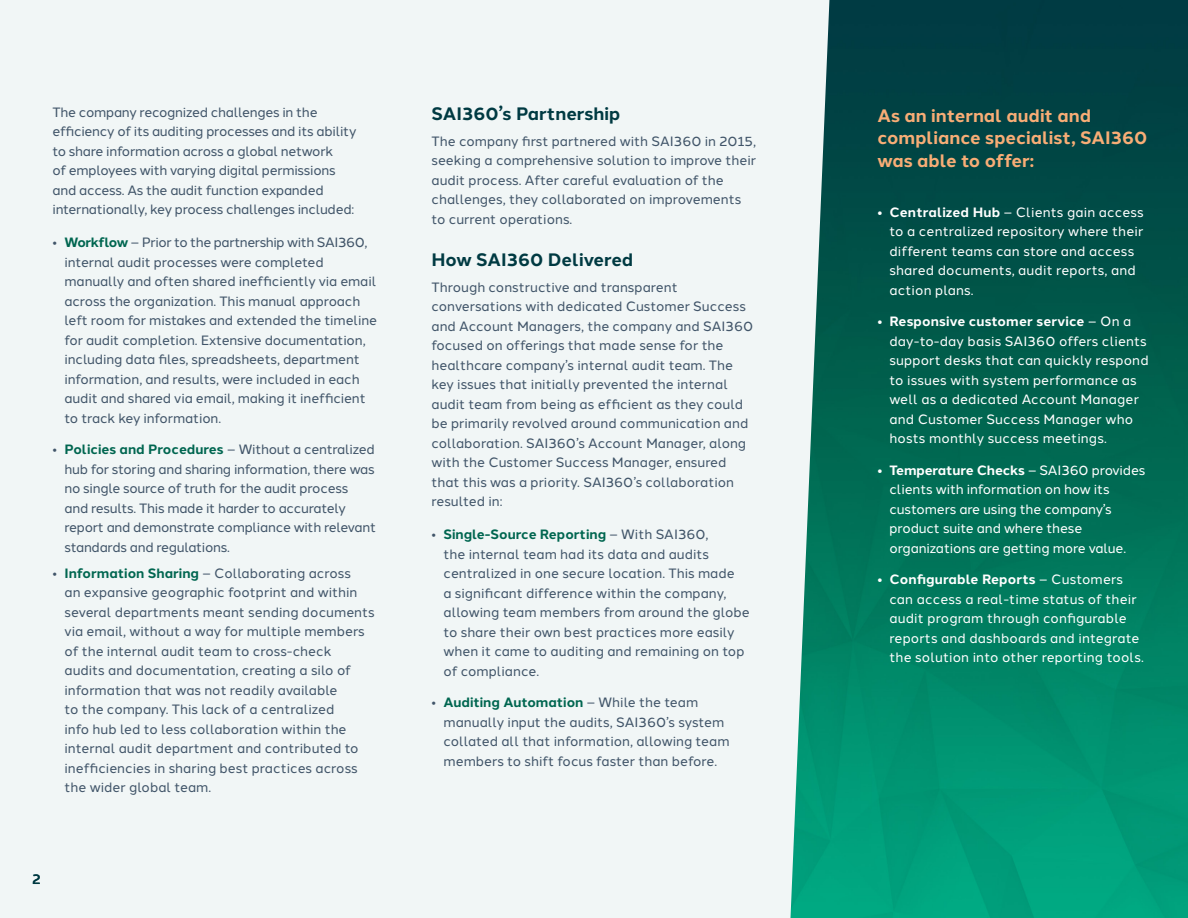
<style>
.page{position:relative;width:1188px;height:918px;background:#f1f6f6}
.page>*{position:absolute;margin:0;border:0;box-sizing:border-box;transform-origin:0 0}
.t1{font:700 18px/22.5px "Halcom";color:#f8ad76}
.t2{font:700 18px "Halcom";color:#003a42}
.Body{font:13.5px/19.5px "Halcom";color:#415569}
.t3{font:13.5px/19.5px "Halcom";letter-spacing:.01em;color:#fff}
.Body-2{font:13.5px/19.5px "Halcom";letter-spacing:-.02em;color:#415569}
.t4{font:13.5px/19.5px "Halcom";letter-spacing:-.01em;color:#fff}
.t5{font:500 13.5px "Halcom";color:#003a42}
.s1{font-weight:700;color:#006650}
.s2{font-weight:700}
</style>
<div class="page">
<img style="left:790px;top:0;width:398px;height:918px">
<p class="Body-2" style="left:52px;top:101px;width:305px">The company recognized challenges in the efficiency of its auditing processes and its ability to share information across a global network<br>of employees with varying digital permissions and access. As the audit function expanded internationally, key process challenges included:</p>
<p class="Body" style="left:64px;top:231px;width:314px;text-indent:-12px">• <span class="s1">Workflow</span> – Prior to the partnership with SAI360, internal audit processes were completed manually and often shared inefficiently via email across the organization. This manual approach left room for mistakes and extended the timeline for audit completion. Extensive documentation, including data files, spreadsheets, department information, and results, were included in each audit and shared via email, making it inefficient to track key information.</p>
<p class="Body-2" style="left:64px;top:438px;width:313px;text-indent:-12px">• <span class="s1">Policies and Procedures</span> – Without a centralized hub for storing and sharing information, there was no single source of truth for the audit process<br>and results. This made it harder to accurately report and demonstrate compliance with relevant standards and regulations.</p>
<p class="Body" style="left:64px;top:562px;width:312px;text-indent:-12px">• <span class="s1">Information Sharing</span> – Collaborating across<br>an expansive geographic footprint and within several departments meant sending documents via email, without a way for multiple members of the internal audit team to cross-check audits and documentation, creating a silo of information that was not readily available<br>to the company. This lack of a centralized<br>info hub led to less collaboration within the internal audit department and contributed to inefficiencies in sharing best practices across the wider global team.</p>
<p class="t5" style="left:32px;top:868px;width:10px">2</p>
<h3 class="t2" style="left:432px;top:99px;width:190px">SAI360’s Partnership</h3>
<p class="Body" style="left:432px;top:130px;width:326px">The company first partnered with SAI360 in 2015, seeking a comprehensive solution to improve their audit process. After careful evaluation of the challenges, they collaborated on improvements to current operations.</p>
<h3 class="t2" style="left:432px;top:245px;width:203px">How SAI360 Delivered</h3>
<p class="Body" style="left:432px;top:276px;width:323px">Through constructive and transparent conversations with dedicated Customer Success and Account Managers, the company and SAI360 focused on offerings that made sense for the healthcare company’s internal audit team. The key issues that initially prevented the internal audit team from being as efficient as they could be primarily revolved around communication and collaboration. SAI360’s Account Manager, along with the Customer Success Manager, ensured that this was a priority. SAI360’s collaboration resulted in:</p>
<p class="Body" style="left:444px;top:523px;width:308px;text-indent:-12px">• <span class="s1">Single-Source Reporting</span> – With SAI360,<br>the internal team had its data and audits centralized in one secure location. This made<br>a significant difference within the company, allowing team members from around the globe to share their own best practices more easily when it came to auditing and remaining on top of compliance.</p>
<p class="Body" style="left:444px;top:691px;width:288px;text-indent:-12px">• <span class="s1">Auditing Automation</span> – While the team manually input the audits, SAI360’s system collated all that information, allowing team members to shift focus faster than before.</p>
<h3 class="t1" style="left:878px;top:103px;width:271px">As an internal audit and compliance specialist, SAI360 was able to offer:</h3>
<p class="t3" style="left:890px;top:201px;width:256px;text-indent:-12px"><span class="s2">• Centralized Hub</span> – Clients gain access to a centralized repository where their different teams can store and access shared documents, audit reports, and action plans.</p>
<p class="t3" style="left:890px;top:311px;width:261px;text-indent:-12px"><span class="s2">• Responsive customer service</span> – On a day-to-day basis SAI360 offers clients support desks that can quickly respond to issues with system performance as well as a dedicated Account Manager and Customer Success Manager who hosts monthly success meetings.</p>
<p class="t4" style="left:890px;top:459px;width:257px;text-indent:-12px"><span class="s2">• Temperature Checks</span> – SAI360 provides clients with information on how its customers are using the company’s product suite and where these organizations are getting more value.</p>
<p class="t3" style="left:890px;top:569px;width:256px;text-indent:-12px"><span class="s2">• Configurable Reports</span> – Customers can access a real-time status of their audit program through configurable reports and dashboards and integrate the solution into other reporting tools.</p>
</div>
